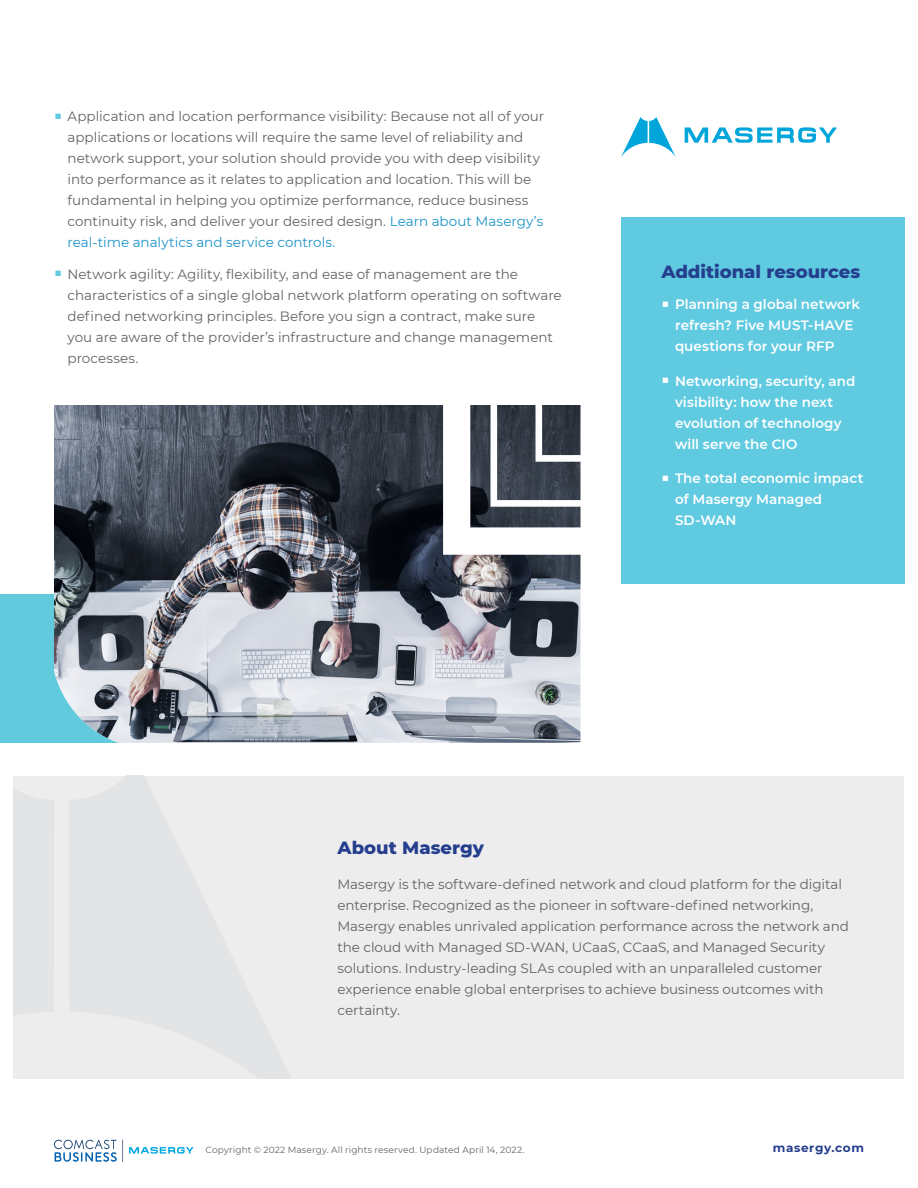
<style>
.page{position:relative;width:918px;height:1188px;background:#fff}
.page>*{position:absolute;margin:0;border:0;box-sizing:border-box;transform-origin:0 0}
.Paragraph_Style_1{font:800 18px "Montserrat";color:#253f8e}
.Body_bullet_Paragrap{font:13.5px/21px "Montserrat";color:#636366}
.t1{font:600 13.5px/21px "Montserrat";letter-spacing:.005em;color:#fff}
.t2{font:700 12px "Montserrat";letter-spacing:.05em;color:#253f8e}
.t3{font:9px "Montserrat";letter-spacing:.015em;color:#636366}
.s1{color:#60cae1}
.s2{color:#1c94c8}
</style>
<div class="page">
<svg style="left:54px;top:1139px;width:69px;height:23px"></svg>
<svg style="left:129px;top:1147px;width:65px;height:7px"></svg>
<div style="left:0;top:594px;width:155px;height:149px;background:#61cadd"></div>
<img style="left:54px;top:405px;width:526px;height:338px">
<div style="left:14px;top:776px;width:890px;height:302px;background:#ededee"></div>
<svg style="left:621px;top:117px;width:55px;height:40px"></svg>
<svg style="left:685px;top:127px;width:152px;height:16px"></svg>
<div style="left:621px;top:217px;width:283px;height:366px;background:#60cae1"></div>
<svg style="left:443px;top:405px;width:138px;height:150px"></svg>
<p class="Body_bullet_Paragrap" style="left:68px;top:105px;width:478px;text-indent:-14px"><span class="s1">■</span> Application and location performance visibility: Because not all of your applications or locations will require the same level of reliability and network support, your solution should provide you with deep visibility into performance as it relates to application and location. This will be fundamental in helping you optimize performance, reduce business continuity risk, and deliver your desired design. <span class="s2">Learn about Masergy’s real-time analytics and service controls.</span></p>
<p class="Body_bullet_Paragrap" style="left:68px;top:263px;width:496px;text-indent:-14px"><span class="s1">■</span> Network agility: Agility, flexibility, and ease of management are the characteristics of a single global network platform operating on software defined networking principles. Before you sign a contract, make sure you are aware of the provider’s infrastructure and change management processes.</p>
<p class="Paragraph_Style_1" style="left:662px;top:258px;width:200px">Additional resources</p>
<p class="t1" style="left:675px;top:294px;width:187px;text-indent:-14px">■ Planning a global network refresh? Five MUST-HAVE questions for your RFP</p>
<p class="t1" style="left:675px;top:370px;width:182px;text-indent:-14px">■ Networking, security, and visibility: how the next evolution of technology will serve the CIO</p>
<p class="t1" style="left:675px;top:468px;width:190px;text-indent:-14px">■ The total economic impact of Masergy Managed<br>SD-WAN</p>
<p class="Paragraph_Style_1" style="left:338px;top:835px;width:148px">About Masergy</p>
<p class="Body_bullet_Paragrap" style="left:338px;top:873px;width:513px">Masergy is the software-defined network and cloud platform for the digital enterprise. Recognized as the pioneer in software-defined networking, Masergy enables unrivaled application performance across the network and the cloud with Managed SD-WAN, UCaaS, CCaaS, and Managed Security solutions. Industry-leading SLAs coupled with an unparalleled customer experience enable global enterprises to achieve business outcomes with certainty.</p>
<p class="t3" style="left:206px;top:1144px;width:320px">Copyright © 2022 Masergy. All rights reserved. Updated April 14, 2022.</p>
<p class="t2" style="left:773px;top:1139px;width:93px">masergy.com</p>
</div>
